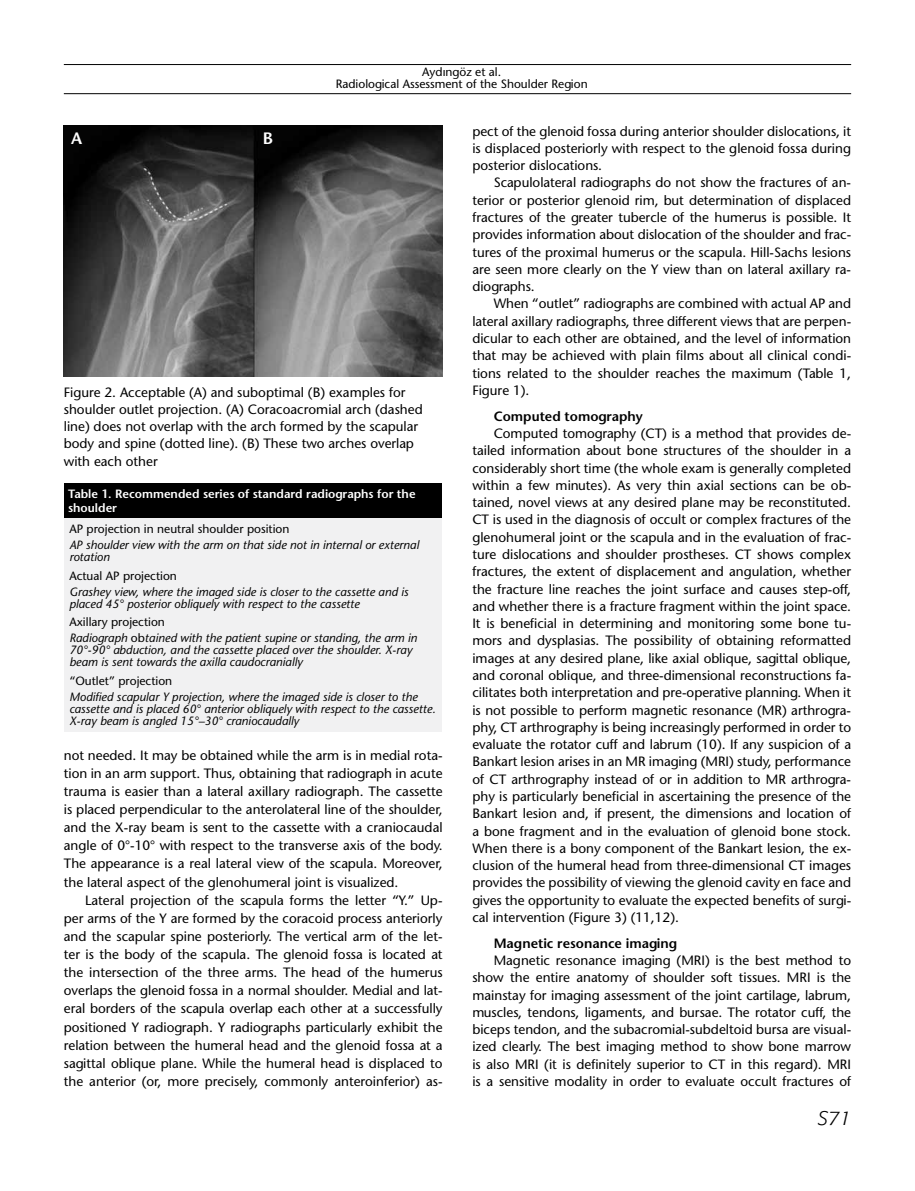
<style>
.page{position:relative;width:915px;height:1191px;background:#fff}
.page>*{position:absolute;margin:0;border:0;box-sizing:border-box;transform-origin:0 0}
.t1{font:19.5px "Formata Light Ita Tr";color:#000}
.t2{font:700 16.5px "Stone Sans";color:#fff}
.t3{font:13.5px/17.2px "Stone Sans Normal Tr";color:#000;text-align:justify}
.t4{font:700 13.5px "Stone Sans";color:#000}
.t5{font:12px/12px "Stone Sans Italic Tr";color:#000}
.t6{font:12px/12px "Stone Sans Normal Tr";color:#000;text-align:center}
.t7{font:700 12px/14.4px "Stone Sans";color:#fff}
.s1{font-family:"Stone Sans Normal Tr"}
</style>
<div class="page">
<hr style="left:64px;top:93px;width:786px;height:1px;background:#000">
<hr style="left:64px;top:64px;width:786px;height:1px;background:#000">
<img style="left:64px;top:126px;width:378px;height:250px">
<div style="left:64px;top:483px;width:377px;height:249px;background:#f1f1f2"></div>
<div style="left:64px;top:483px;width:377px;height:35px;background:#000"></div>
<p class="t6" style="left:335px;top:66px;width:253px">Aydıngöz et al.<br>Radiological Assessment of the Shoulder Region</p>
<p class="t2" style="left:71px;top:128px;width:13px">A</p>
<p class="t2" style="left:263px;top:128px;width:12px">B</p>
<p class="t3" style="left:64px;top:383px;width:360px;text-align:left">Figure 2. Acceptable (A) and suboptimal (B) examples for shoulder outlet projection. (A) Coracoacromial arch (dashed line) does not overlap with the arch formed by the scapular body and spine (dotted line). (B) These two arches overlap with each other</p>
<p class="t7" style="left:68px;top:486px;width:349px">Table 1. Recommended series of standard radiographs for the shoulder</p>
<p class="t6" style="left:69px;top:522px;width:221px">AP projection in neutral shoulder position</p>
<p class="t5" style="left:69px;top:539px;width:351px">AP shoulder view with the arm on that side not in internal or external rotation</p>
<p class="t6" style="left:69px;top:569px;width:109px">Actual AP projection</p>
<p class="t5" style="left:69px;top:585px;width:340px">Grashey view, where the imaged side is closer to the cassette and is placed 45° posterior obliquely with respect to the cassette</p>
<p class="t6" style="left:69px;top:616px;width:97px">Axillary projection</p>
<p class="t5" style="left:69px;top:632px;width:349px">Radiograph <span class="s1">ob</span>tained with the patient supine or standing, the arm in<br>70°-90° abduction, and the cassette placed over the shoulder. X-ray beam is sent towards the axilla caudocranially</p>
<p class="t6" style="left:69px;top:674px;width:104px">“Outlet” projection</p>
<p class="t5" style="left:69px;top:691px;width:368px">Modified scapular Y projection, where the imaged side is closer to the cassette and is placed 60° anterior obliquely with respect to the cassette.<br>X-ray beam is angled 15°–30° craniocaudally</p>
<p class="t3" style="left:64px;top:745px;width:380px;line-height:18.1px">not needed. It may be obtained while the arm is in medial rota&shy;tion in an arm support. Thus, obtaining that radiograph in acute trauma is easier than a lateral axillary radiograph. The cassette is placed perpendicular to the anterolateral line of the shoulder, and the X-ray beam is sent to the cassette with a craniocaudal angle of 0°-10° with respect to the transverse axis of the body.<br>The appearance is a real lateral view of the scapula. Moreover, the lateral aspect of the glenohumeral joint is visualized.</p>
<p class="t3" style="left:64px;top:890px;width:380px;line-height:18.1px;text-indent:21px">Lateral projection of the scapula forms the letter “Y.” Up&shy;per arms of the Y are formed by the coracoid process anteriorly and the scapular spine posteriorly. The vertical arm of the let&shy;ter is the body of the scapula. The glenoid fossa is located at the intersection of the three arms. The head of the humerus overlaps the glenoid fossa in a normal shoulder. Medial and lat&shy;eral borders of the scapula overlap each other at a successfully positioned Y radiograph. Y radiographs particularly exhibit the relation between the humeral head and the glenoid fossa at a sagittal oblique plane. While the humeral head is displaced to the anterior (or, more precisely, commonly anteroinferior) as-</p>
<p class="t3" style="left:472px;top:122px;width:380px">pect of the glenoid fossa during anterior shoulder dislocations, it is displaced posteriorly with respect to the glenoid fossa during posterior dislocations.</p>
<p class="t3" style="left:472px;top:174px;width:380px;text-indent:21px">Scapulolateral radiographs do not show the fractures of an&shy;terior or posterior glenoid rim, but determination of displaced fractures of the greater tubercle of the humerus is possible. It provides information about dislocation of the shoulder and frac&shy;tures of the proximal humerus or the scapula. Hill-Sachs lesions are seen more clearly on the Y view than on lateral axillary ra&shy;diographs.</p>
<p class="t3" style="left:472px;top:295px;width:380px;text-indent:21px">When “outlet” radiographs are combined with actual AP and lateral axillary radiographs, three different views that are perpen&shy;dicular to each other are obtained, and the level of information that may be achieved with plain films about all clinical condi&shy;tions related to the shoulder reaches the maximum (Table 1, Figure 1).</p>
<p class="t4" style="left:493px;top:407px;width:151px">Computed tomography</p>
<p class="t3" style="left:472px;top:424px;width:380px;text-indent:21px">Computed tomography (CT) is a method that provides de&shy;tailed information about bone structures of the shoulder in a considerably short time (the whole exam is generally completed within a few minutes). As very thin axial sections can be ob&shy;tained, novel views at any desired plane may be reconstituted.<br>CT is used in the diagnosis of occult or complex fractures of the glenohumeral joint or the scapula and in the evaluation of frac&shy;ture dislocations and shoulder prostheses. CT shows complex fractures, the extent of displacement and angulation, whether the fracture line reaches the joint surface and causes step-off, and whether there is a fracture fragment within the joint space.<br>It is beneficial in determining and monitoring some bone tu&shy;mors and dysplasias. The possibility of obtaining reformatted images at any desired plane, like axial oblique, sagittal oblique, and coronal oblique, and three-dimensional reconstructions fa&shy;cilitates both interpretation and pre-operative planning. When it is not possible to perform magnetic resonance (MR) arthrogra&shy;phy, CT arthrography is being increasingly performed in order to evaluate the rotator cuff and labrum (10). If any suspicion of a Bankart lesion arises in an MR imaging (MRI) study, performance of CT arthrography instead of or in addition to MR arthrogra&shy;phy is particularly beneficial in ascertaining the presence of the Bankart lesion and, if present, the dimensions and location of a bone fragment and in the evaluation of glenoid bone stock.<br>When there is a bony component of the Bankart lesion, the ex&shy;clusion of the humeral head from three-dimensional CT images provides the possibility of viewing the glenoid cavity en face and gives the opportunity to evaluate the expected benefits of surgi&shy;cal intervention (Figure 3) (11,12).</p>
<p class="t4" style="left:493px;top:934px;width:185px">Magnetic resonance imaging</p>
<p class="t3" style="left:472px;top:951px;width:380px;text-indent:21px">Magnetic resonance imaging (MRI) is the best method to show the entire anatomy of shoulder soft tissues. MRI is the mainstay for imaging assessment of the joint cartilage, labrum, muscles, tendons, ligaments, and bursae. The rotator cuff, the biceps tendon, and the subacromial-subdeltoid bursa are visual&shy;ized clearly. The best imaging method to show bone marrow is also MRI (it is definitely superior to CT in this regard). MRI is a sensitive modality in order to evaluate occult fractures of</p>
<h1 class="t1" style="left:817px;top:1106px;width:34px">S71</h1>
</div>
